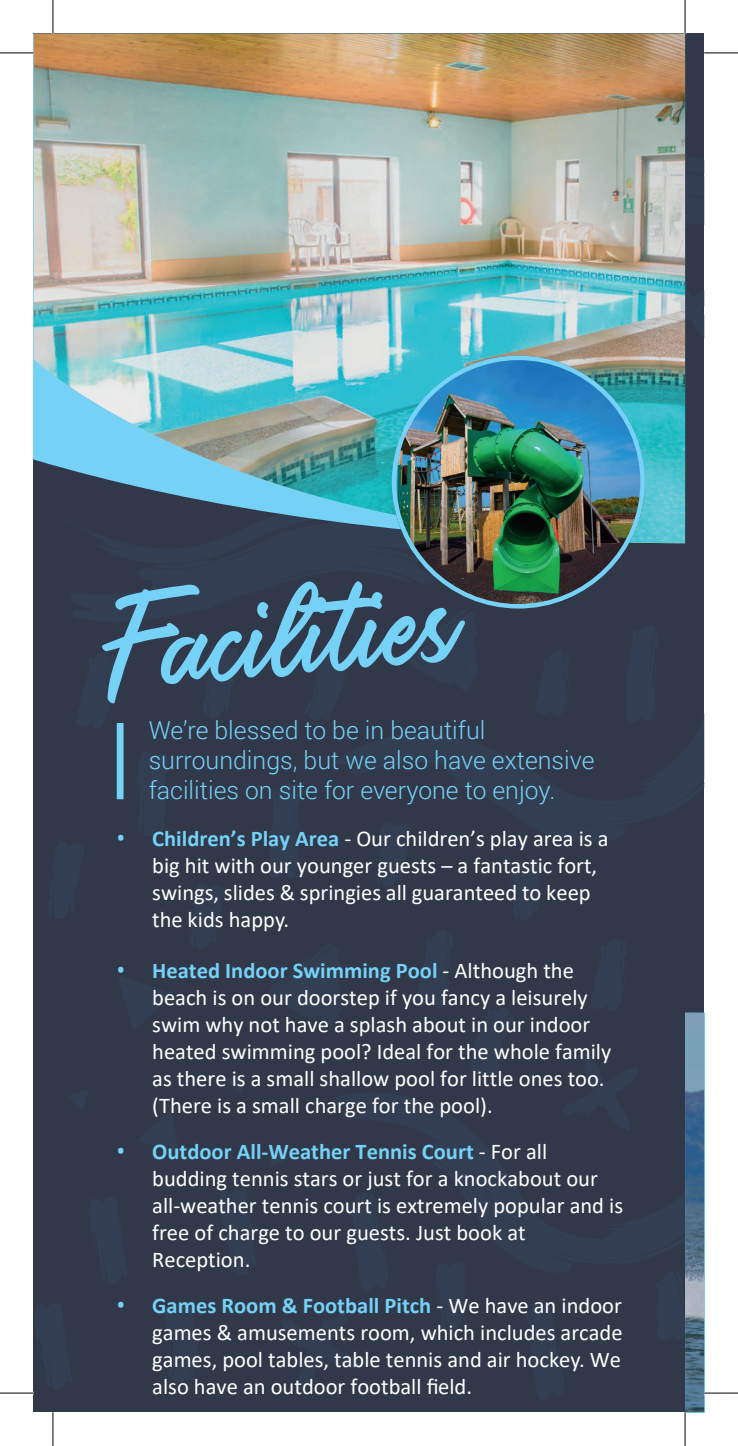
<style>
.page{position:relative;width:738px;height:1446px;background:#fff}
.page>*{position:absolute;margin:0;border:0;box-sizing:border-box;transform-origin:0 0}
.t1{font:123.75px "Saltery Alternate";color:#75d1f6}
.t2{font:300 24.75px/29.7px "Roboto";color:#75d1f6}
.t3{font:22.5px/27px "Calibri";color:#fff}
.s1{font-family:"Roboto";font-weight:700;color:#75d1f6}
.s2{font-weight:700;color:#75d1f6}
</style>
<div class="page">
<img style="left:34px;top:34px;width:669px;height:1377px">
<img style="left:684px;top:1012px;width:19px;height:399px">
<hr style="left:0;top:53px;width:34px;height:1px;background:#000">
<hr style="left:703px;top:53px;width:34px;height:1px;background:#000">
<hr style="left:0;top:1392px;width:34px;height:1px;background:#000">
<hr style="left:703px;top:1392px;width:34px;height:1px;background:#000">
<hr style="left:53px;top:0;width:1px;height:34px;background:#000">
<hr style="left:53px;top:1411px;width:1px;height:34px;background:#000">
<hr style="left:684px;top:0;width:1px;height:34px;background:#000">
<hr style="left:684px;top:1411px;width:1px;height:34px;background:#000">
<h1 class="t1" style="left:84px;top:554px;width:368px;rotate:-5deg">Facilities</h1>
<p class="t2" style="left:149px;top:714px;width:447px">We’re blessed to be in beautiful surroundings, but we also have extensive facilities on site for everyone to enjoy.</p>
<p class="t3" style="left:152px;top:824px;width:457px;text-indent:-35px"><span class="s1">•</span> <span class="s2">Children’s Play Area</span> - Our children’s play area is a big hit with our younger guests – a fantastic fort, swings, slides &amp; springies all guaranteed to keep the kids happy.</p>
<p class="t3" style="left:152px;top:956px;width:460px;text-indent:-35px"><span class="s1">•</span> <span class="s2">Heated Indoor Swimming Pool</span> - Although the beach is on our doorstep if you fancy a leisurely swim why not have a splash about in our indoor heated swimming pool? Ideal for the whole family as there is a small shallow pool for little ones too. (There is a small charge for the pool).</p>
<p class="t3" style="left:152px;top:1137px;width:472px;text-indent:-35px"><span class="s1">•</span> <span class="s2">Outdoor All-Weather Tennis Court</span> - For all budding tennis stars or just for a knockabout our all-weather tennis court is extremely popular and is free of charge to our guests. Just book at Reception.</p>
<p class="t3" style="left:152px;top:1291px;width:471px;text-align:justify;text-indent:-35px"><span class="s1">•</span> <span class="s2">Games Room &amp; Football Pitch</span> - We have an indoor games &amp; amusements room, which includes arcade games, pool tables, table tennis and air hockey. We also have an outdoor football field.</p>
</div>
